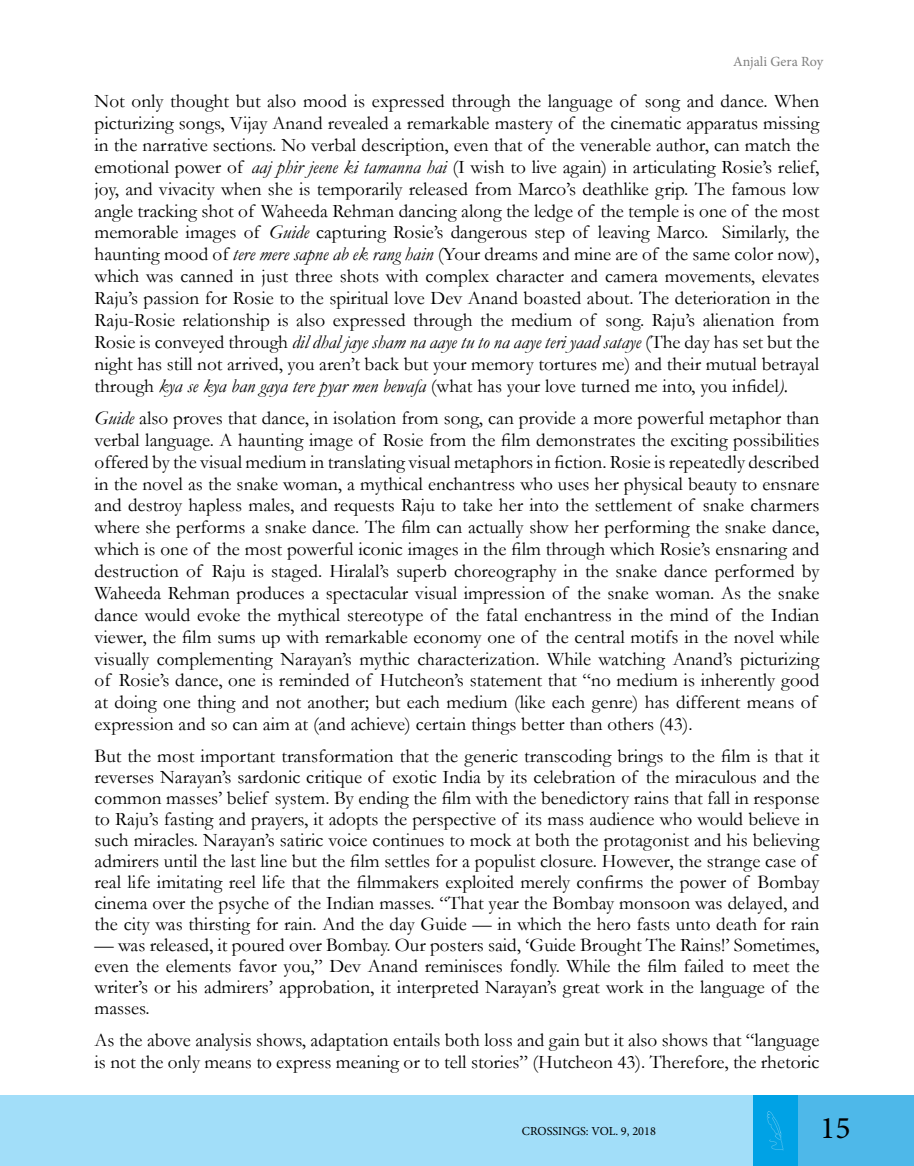
<style>
.page{position:relative;width:914px;height:1166px;background:#fff}
.page>*{position:absolute;margin:0;border:0;box-sizing:border-box;transform-origin:0 0}
.t1{font:31.5px "Minion Pro";color:#000}
.t2{font:19.25px/21.9px "Garamond";color:#000}
.t3{font:14px "Minion Pro";color:#808080}
.t4{font:12.25px "Minion Pro";color:#000}
.s1{font-style:italic}
</style>
<div class="page">
<div style="left:752px;top:1096px;width:46px;height:70px;background:#00a2e5"></div>
<div style="left:0;top:1096px;width:752px;height:70px;background:#a2def9"></div>
<div style="left:798px;top:1096px;width:116px;height:70px;background:#4eb8e9"></div>
<svg style="left:767px;top:1111px;width:16px;height:39px"></svg>
<p class="t3" style="left:733px;top:52px;width:92px">Anjali Gera Roy</p>
<p class="t2" style="left:94px;top:90px;width:726px;text-align:justify">Not only thought but also mood is expressed through the language of song and dance. When picturizing songs, Vijay Anand revealed a remarkable mastery of the cinematic apparatus missing in the narrative sections. No verbal description, even that of the venerable author, can match the emotional power of <span class="s1">aaj phir jeene ki tamanna hai</span> (I wish to live again) in articulating Rosie’s relief, joy, and vivacity when she is temporarily released from Marco’s deathlike grip. The famous low angle tracking shot of Waheeda Rehman dancing along the ledge of the temple is one of the most memorable images of <span class="s1">Guide</span> capturing Rosie’s dangerous step of leaving Marco. Similarly, the haunting mood of <span class="s1">tere mere sapne ab ek rang hain</span> (Your dreams and mine are of the same color now), which was canned in just three shots with complex character and camera movements, elevates Raju’s passion for Rosie to the spiritual love Dev Anand boasted about. The deterioration in the Raju-Rosie relationship is also expressed through the medium of song. Raju’s alienation from Rosie is conveyed through <span class="s1">dil dhal jaye sham na aaye tu to na aaye teri yaad sataye</span> (The day has set but the night has still not arrived, you aren’t back but your memory tortures me) and their mutual betrayal through <span class="s1">kya se kya ban gaya tere pyar men bewafa</span> (what has your love turned me into, you infidel<span class="s1">).</span></p>
<p class="t2" style="left:94px;top:406px;width:726px"><span class="s1">Guide</span> also proves that dance, in isolation from song, can provide a more powerful metaphor than verbal language. A haunting image of Rosie from the film demonstrates the exciting possibilities offered by the visual medium in translating visual metaphors in fiction. Rosie is repeatedly described in the novel as the snake woman, a mythical enchantress who uses her physical beauty to ensnare and destroy hapless males, and requests Raju to take her into the settlement of snake charmers where she performs a snake dance. The film can actually show her performing the snake dance, which is one of the most powerful iconic images in the film through which Rosie’s ensnaring and destruction of Raju is staged. Hiralal’s superb choreography in the snake dance performed by Waheeda Rehman produces a spectacular visual impression of the snake woman. As the snake dance would evoke the mythical stereotype of the fatal enchantress in the mind of the Indian viewer, the film sums up with remarkable economy one of the central motifs in the novel while visually complementing Narayan’s mythic characterization. While watching Anand’s picturizing of Rosie’s dance, one is reminded of Hutcheon’s statement that “no medium is inherently good at doing one thing and not another; but each medium (like each genre) has different means of expression and so can aim at (and achieve) certain things better than others (43).</p>
<p class="t2" style="left:94px;top:744px;width:726px;line-height:21px">But the most important transformation that the generic transcoding brings to the film is that it reverses Narayan’s sardonic critique of exotic India by its celebration of the miraculous and the common masses’ belief system. By ending the film with the benedictory rains that fall in response to Raju’s fasting and prayers, it adopts the perspective of its mass audience who would believe in such miracles. Narayan’s satiric voice continues to mock at both the protagonist and his believing admirers until the last line but the film settles for a populist closure. However, the strange case of real life imitating reel life that the filmmakers exploited merely confirms the power of Bombay cinema over the psyche of the Indian masses. “That year the Bombay monsoon was delayed, and the city was thirsting for rain. And the day Guide — in which the hero fasts unto death for rain</p>
<p class="t2" style="left:94px;top:933px;width:726px;line-height:21px;text-align:justify">— was released, it poured over Bombay. Our posters said, ‘Guide Brought The Rains!’ Sometimes, even the elements favor you,” Dev Anand reminisces fondly. While the film failed to meet the writer’s or his admirers’ approbation, it interpreted Narayan’s great work in the language of the masses.</p>
<p class="t2" style="left:94px;top:1028px;width:726px">As the above analysis shows, adaptation entails both loss and gain but it also shows that “language is not the only means to express meaning or to tell stories” (Hutcheon 43). Therefore, the rhetoric</p>
<p class="t4" style="left:522px;top:1123px;width:135px">CROSSINGS: VOL. 9, 2018</p>
<h1 class="t1" style="left:820px;top:1106px;width:32px">15</h1>
</div>
